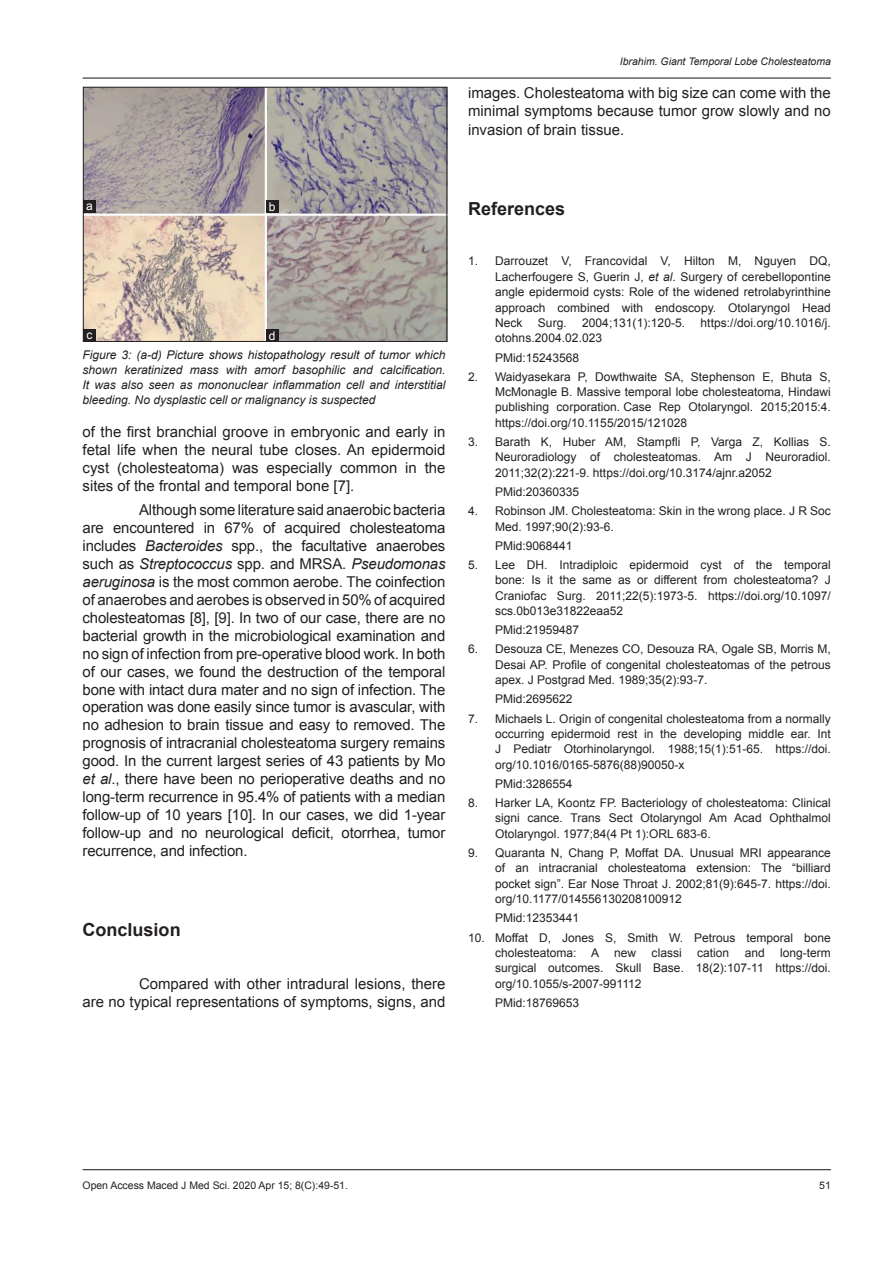
<style>
.page{position:relative;width:894px;height:1263px;background:#fff}
.page>*{position:absolute;margin:0;border:0;box-sizing:border-box;transform-origin:0 0}
.t1{font:700 18px "Arial";color:#231f20}
.TX{font:15px/18px "Arial";color:#231f20;text-align:justify}
.REF{font:12px/15.5px "Arial";color:#231f20;text-align:justify}
.FGC{font:italic 12px/15px "Arial";color:#231f20;text-align:justify}
.LABEL{font:12px "Arial";color:#fff}
.t2{font:10.5px "Arial";color:#231f20}
.t3{font:italic 10.5px "Arial";color:#231f20}
.s1{font-style:italic}
</style>
<div class="page">
<hr style="left:83px;top:78px;width:747px;height:1px;background:#231f20">
<hr style="left:83px;top:1169px;width:747px;height:1px;background:#231f20">
<img style="left:85px;top:89px;width:360px;height:251px">
<div style="left:83px;top:87px;width:364px;height:255px;border:1px solid #231f20"></div>
<div style="left:266px;top:200px;width:12px;height:13px;background:#231f20"></div>
<div style="left:266px;top:329px;width:12px;height:13px;background:#231f20"></div>
<div style="left:83px;top:200px;width:13px;height:13px;background:#231f20"></div>
<div style="left:83px;top:329px;width:13px;height:13px;background:#231f20"></div>
<p class="t3" style="left:619px;top:54px;width:212px">Ibrahim. Giant Temporal Lobe Cholesteatoma</p>
<p class="TX" style="left:468px;top:84px;width:364px">images. Cholesteatoma with big size can come with the minimal symptoms because tumor grow slowly and no invasion of brain tissue.</p>
<p class="LABEL" style="left:86px;top:198px;width:8px">a</p>
<p class="LABEL" style="left:86px;top:326px;width:7px">c</p>
<p class="LABEL" style="left:269px;top:199px;width:8px">b</p>
<p class="LABEL" style="left:269px;top:327px;width:8px">d</p>
<p class="FGC" style="left:83px;top:348px;width:364px">Figure 3: (a-d) Picture shows histopathology result of tumor which shown keratinized mass with amorf basophilic and calcification.<br>It was also seen as mononuclear inflammation cell and interstitial bleeding. No dysplastic cell or malignancy is suspected</p>
<p class="TX" style="left:83px;top:423px;width:364px">of the first branchial groove in embryonic and early in fetal life when the neural tube closes. An epidermoid cyst (cholesteatoma) was especially common in the sites of the frontal and temporal bone [7].</p>
<p class="TX" style="left:83px;top:501px;width:364px;text-indent:56px">Although some literature said anaerobic bacteria are encountered in 67% of acquired cholesteatoma includes <span class="s1">Bacteroides</span> spp., the facultative anaerobes such as <span class="s1">Streptococcus</span> spp. and MRSA. <span class="s1">Pseudomonas aeruginosa</span> is the most common aerobe. The coinfection of anaerobes and aerobes is observed in 50% of acquired cholesteatomas [8], [9]. In two of our case, there are no bacterial growth in the microbiological examination and no sign of infection from pre-operative blood work. In both of our cases, we found the destruction of the temporal bone with intact dura mater and no sign of infection. The operation was done easily since tumor is avascular, with no adhesion to brain tissue and easy to removed. The prognosis of intracranial cholesteatoma surgery remains good. In the current largest series of 43 patients by Mo <span class="s1">et al</span>., there have been no perioperative deaths and no long-term recurrence in 95.4% of patients with a median follow-up of 10 years [10]. In our cases, we did 1-year follow-up and no neurological deficit, otorrhea, tumor recurrence, and infection.</p>
<h1 class="t1" style="left:83px;top:918px;width:100px">Conclusion</h1>
<p class="TX" style="left:83px;top:974px;width:364px;text-align:right">Compared with other intradural lesions, there<br>are no typical representations of symptoms, signs, and</p>
<h1 class="t1" style="left:468px;top:197px;width:99px">References</h1>
<p class="REF" style="left:495px;top:253px;width:337px;text-indent:-27px">1. Darrouzet V, Francovidal V, Hilton M, Nguyen DQ, Lacherfougere S, Guerin J, <span class="s1">et al</span>. Surgery of cerebellopontine angle epidermoid cysts: Role of the widened retrolabyrinthine approach combined with endoscopy. Otolaryngol Head Neck</p>
<p class="REF" style="left:537px;top:315px;width:30px">Surg.</p>
<p class="REF" style="left:582px;top:315px;width:105px">2004;131(1):120-5.</p>
<p class="REF" style="left:700px;top:315px;width:132px">https://doi.org/10.1016/j.</p>
<p class="REF" style="left:495px;top:330px;width:109px">otohns.2004.02.023</p>
<p class="REF" style="left:495px;top:350px;width:86px">PMid:15243568</p>
<p class="REF" style="left:495px;top:369px;width:337px;text-indent:-27px">2. Waidyasekara P, Dowthwaite SA, Stephenson E, Bhuta S, McMonagle B. Massive temporal lobe cholesteatoma, Hindawi publishing corporation. Case Rep Otolaryngol. 2015;2015:4. https://doi.org/10.1155/2015/121028</p>
<p class="REF" style="left:495px;top:434px;width:337px;text-indent:-27px">3. Barath K, Huber AM, Stampfli P, Varga Z, Kollias S.<br>Neuroradiology of cholesteatomas. Am J Neuroradiol.<br>2011;32(2):221-9. https://doi.org/10.3174/ajnr.a2052</p>
<p class="REF" style="left:495px;top:484px;width:86px">PMid:20360335</p>
<p class="REF" style="left:495px;top:503px;width:337px;text-indent:-27px">4. Robinson JM. Cholesteatoma: Skin in the wrong place. J R Soc<br>Med. 1997;90(2):93-6.</p>
<p class="REF" style="left:495px;top:538px;width:79px">PMid:9068441</p>
<p class="REF" style="left:495px;top:557px;width:337px;text-indent:-27px">5. Lee DH. Intradiploic epidermoid cyst of the temporal bone: Is it the same as or different from cholesteatoma? J Craniofac Surg. 2011;22(5):1973-5. https://doi.org/10.1097/ scs.0b013e31822eaa52</p>
<p class="REF" style="left:495px;top:622px;width:86px">PMid:21959487</p>
<p class="REF" style="left:495px;top:641px;width:337px;text-indent:-27px">6. Desouza CE, Menezes CO, Desouza RA, Ogale SB, Morris M, Desai AP. Profile of congenital cholesteatomas of the petrous apex. J Postgrad Med. 1989;35(2):93-7.</p>
<p class="REF" style="left:495px;top:691px;width:79px">PMid:2695622</p>
<p class="REF" style="left:495px;top:710px;width:337px;text-indent:-27px">7. Michaels L. Origin of congenital cholesteatoma from a normally occurring epidermoid rest in the developing middle ear. Int J Pediatr Otorhinolaryngol. 1988;15(1):51-65. https://doi. org/10.1016/0165-5876(88)90050-x</p>
<p class="REF" style="left:495px;top:776px;width:79px">PMid:3286554</p>
<p class="REF" style="left:495px;top:795px;width:337px;text-indent:-27px">8. Harker LA, Koontz FP. Bacteriology of cholesteatoma: Clinical signi cance. Trans Sect Otolaryngol Am Acad Ophthalmol Otolaryngol. 1977;84(4 Pt 1):ORL 683-6.</p>
<p class="REF" style="left:495px;top:845px;width:337px;text-indent:-27px">9. Quaranta N, Chang P, Moffat DA. Unusual MRI appearance of an intracranial cholesteatoma extension: The “billiard pocket sign”. Ear Nose Throat J. 2002;81(9):645-7. https://doi. org/10.1177/014556130208100912</p>
<p class="REF" style="left:495px;top:910px;width:86px">PMid:12353441</p>
<p class="REF" style="left:495px;top:929px;width:337px;text-indent:-27px">10. Moffat D, Jones S, Smith W. Petrous temporal bone cholesteatoma: A new</p>
<p class="REF" style="left:495px;top:945px;width:337px;text-indent:285px">long-term surgical outcomes. Skull Base. 18(2):107-11 https://doi. org/10.1055/s-2007-991112</p>
<p class="REF" style="left:495px;top:995px;width:86px">PMid:18769653</p>
<p class="REF" style="left:651px;top:945px;width:31px">classi</p>
<p class="REF" style="left:697px;top:945px;width:34px">cation</p>
<p class="REF" style="left:744px;top:945px;width:22px">and</p>
<p class="t2" style="left:83px;top:1178px;width:267px">Open Access Maced J Med Sci. 2020 Apr 15; 8(C):49-51.</p>
<p class="t2" style="left:819px;top:1178px;width:13px">51</p>
</div>
